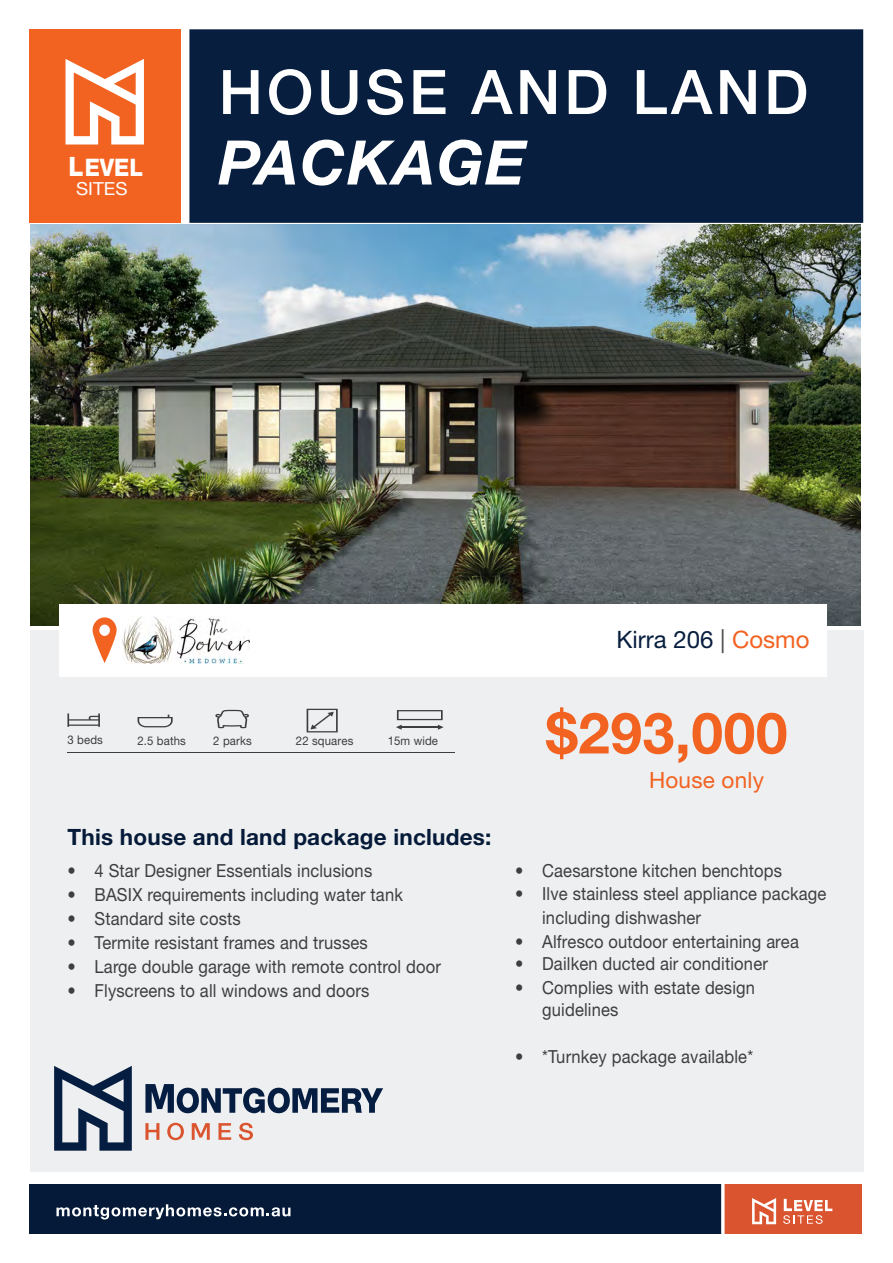
<style>
.page{position:relative;width:893px;height:1263px;background:#fff}
.page>*{position:absolute;margin:0;border:0;box-sizing:border-box;transform-origin:0 0}
.t1{font:500 61.5px "Helvetica Neue LT Pro";letter-spacing:.06em;color:#fff}
.t2{font:italic 700 61.5px "Helvetica Neue LT Pro";letter-spacing:.025em;color:#fff}
.t3{font:700 57px "Helvetica Neue LT Pro";letter-spacing:.01em;color:#f26221}
.t4{font:800 24.15px "Helvetica Neue LT Pro";color:#fff;scale:.92 1}
.t5{font:24px "Helvetica Neue LT Pro";color:#071e3e}
.t6{font:700 22.5px "Helvetica Neue LT Pro";letter-spacing:.01em;color:#051a39}
.t7{font:22.5px "Helvetica Neue LT Pro";letter-spacing:.01em;color:#f26221}
.t8{font:18px/23.9px "Helvetica Neue LT Pro";letter-spacing:.01em;color:#3e3e3f;scale:.92 1}
.t9{font:18px "Helvetica Neue LT Pro";color:#fff;scale:1.04 1}
.t10{font:12px "Helvetica Neue LT Pro";letter-spacing:.01em;color:#3e3e3f;scale:.95 1}
.s1{font-size:26.7px}
.s2{color:#4b4c4d}
.s3{color:#f26221}
</style>
<div class="page">
<div style="left:189px;top:29px;width:674px;height:194px;background:#071e3e"></div>
<div style="left:30px;top:29px;width:151px;height:194px;background:#f26221"></div>
<svg style="left:66px;top:59px;width:78px;height:85px"></svg>
<div style="left:30px;top:1185px;width:696px;height:49px;background:#051a39"></div>
<div style="left:724px;top:1185px;width:138px;height:49px;background:#da542f"></div>
<svg style="left:56px;top:1204px;width:234px;height:15px"></svg>
<svg style="left:783px;top:1199px;width:49px;height:25px"></svg>
<svg style="left:752px;top:1198px;width:24px;height:26px"></svg>
<svg style="left:721px;top:1184px;width:4px;height:50px"></svg>
<div style="left:30px;top:630px;width:833px;height:542px;background:#eeeff0"></div>
<img style="left:31px;top:224px;width:829px;height:401px">
<div style="left:59px;top:604px;width:767px;height:72px;background:#fff"></div>
<svg style="left:93px;top:617px;width:24px;height:46px"></svg>
<hr style="left:67px;top:752px;width:388px;height:1px;background:#3e3e3f">
<svg style="left:67px;top:713px;width:33px;height:14px"></svg>
<svg style="left:215px;top:710px;width:34px;height:18px"></svg>
<svg style="left:138px;top:715px;width:35px;height:12px"></svg>
<svg style="left:307px;top:709px;width:31px;height:23px"></svg>
<svg style="left:396px;top:710px;width:48px;height:20px"></svg>
<svg style="left:54px;top:1066px;width:78px;height:85px"></svg>
<svg style="left:145px;top:1084px;width:238px;height:29px"></svg>
<svg style="left:145px;top:1123px;width:108px;height:17px"></svg>
<img style="left:123px;top:616px;width:127px;height:47px">
<h3 class="t4" style="left:69px;top:153px;width:83px"><span class="s1">L</span>EVEL</h3>
<p class="t9" style="left:76px;top:178px;width:51px">SITES</p>
<p class="t1" style="left:219px;top:55px;width:591px">HOUSE AND LAND</p>
<p class="t2" style="left:219px;top:124px;width:309px">PACKAGE</p>
<p class="t5" style="left:616px;top:624px;width:194px">Kirra 206 <span class="s2">|</span> <span class="s3">Cosmo</span></p>
<p class="t10" style="left:68px;top:732px;width:39px">3 beds</p>
<p class="t10" style="left:137px;top:733px;width:52px">2.5 baths</p>
<p class="t10" style="left:213px;top:733px;width:42px">2 parks</p>
<p class="t10" style="left:296px;top:733px;width:62px">22 squares</p>
<p class="t10" style="left:388px;top:733px;width:55px">15m wide</p>
<p class="t6" style="left:68px;top:822px;width:425px">This house and land package includes:</p>
<p class="t8" style="left:68px;top:858px;width:333px">• 4 Star Designer Essentials inclusions</p>
<p class="t8" style="left:68px;top:882px;width:366px">• BASIX requirements including water tank</p>
<p class="t8" style="left:68px;top:906px;width:190px">• Standard site costs</p>
<p class="t8" style="left:68px;top:930px;width:328px">• Termite resistant frames and trusses</p>
<p class="t8" style="left:68px;top:954px;width:407px">• Large double garage with remote control door</p>
<p class="t8" style="left:68px;top:978px;width:330px">• Flyscreens to all windows and doors</p>
<p class="t3" style="left:546px;top:697px;width:243px">$293,000</p>
<p class="t7" style="left:649px;top:766px;width:116px">House only</p>
<p class="t8" style="left:515px;top:858px;width:292px">• Caesarstone kitchen benchtops</p>
<p class="t8" style="left:542px;top:881px;width:310px;text-indent:-27px">• Ilve stainless steel appliance package including dishwasher</p>
<p class="t8" style="left:515px;top:929px;width:310px">• Alfresco outdoor entertaining area</p>
<p class="t8" style="left:515px;top:952px;width:276px">• Dailken ducted air conditioner</p>
<p class="t8" style="left:542px;top:977px;width:233px;line-height:21.6px;text-indent:-27px">• Complies with estate design guidelines</p>
<p class="t8" style="left:515px;top:1044px;width:260px">• *Turnkey package available*</p>
</div>
